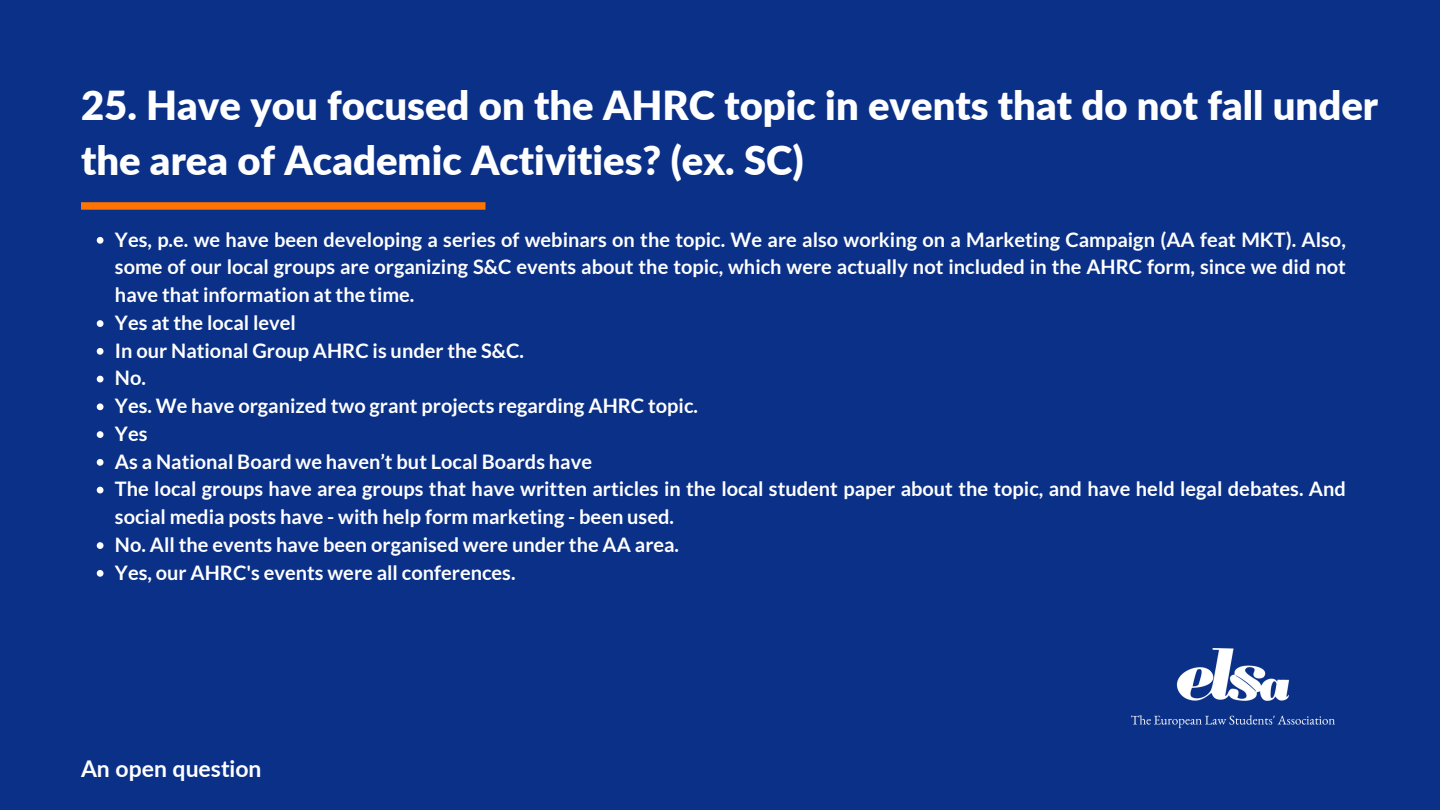
<style>
.page{position:relative;width:1440px;height:810px;background:#0a3087}
.page>*{position:absolute;margin:0;border:0;box-sizing:border-box;transform-origin:0 0}
.t1{font:900 40px/55.5px "Lato";color:#fff}
.t2{font:700 23px "Lato";color:#fff}
.t3{font:700 20px/27.8px "Lato";color:#fff;text-align:justify}
</style>
<div class="page">
<div style="left:81px;top:202px;width:404px;height:8px;background:#ff7400"></div>
<img style="left:1131px;top:648px;width:204px;height:81px">
<svg style="left:97px;top:237px;width:7px;height:7px"></svg>
<svg style="left:97px;top:320px;width:7px;height:7px"></svg>
<svg style="left:97px;top:348px;width:7px;height:7px"></svg>
<svg style="left:97px;top:376px;width:7px;height:6px"></svg>
<svg style="left:97px;top:403px;width:7px;height:7px"></svg>
<svg style="left:97px;top:431px;width:7px;height:7px"></svg>
<svg style="left:97px;top:459px;width:7px;height:7px"></svg>
<svg style="left:97px;top:487px;width:7px;height:6px"></svg>
<svg style="left:97px;top:542px;width:7px;height:7px"></svg>
<svg style="left:97px;top:570px;width:7px;height:7px"></svg>
<h1 class="t1" style="left:81px;top:77px;width:1299px">25. Have you focused on the AHRC topic in events that do not fall under the area of Academic Activities? (ex. SC)</h1>
<p class="t3" style="left:115px;top:225px;width:1232px">Yes, p.e. we have been developing a series of webinars on the topic. We are also working on a Marketing Campaign (AA feat MKT). Also, some of our local groups are organizing S&amp;C events about the topic, which were actually not included in the AHRC form, since we did not have that information at the time.</p>
<p class="t3" style="left:115px;top:308px;width:183px">Yes at the local level</p>
<p class="t3" style="left:115px;top:336px;width:411px">In our National Group AHRC is under the S&amp;C.</p>
<p class="t3" style="left:115px;top:364px;width:32px">No.</p>
<p class="t3" style="left:115px;top:392px;width:585px">Yes. We have organized two grant projects regarding AHRC topic.</p>
<p class="t3" style="left:115px;top:419px;width:34px">Yes</p>
<p class="t3" style="left:115px;top:447px;width:479px">As a National Board we haven’t but Local Boards have</p>
<p class="t3" style="left:115px;top:475px;width:1232px">The local groups have area groups that have written articles in the local student paper about the topic, and have held legal debates. And social media posts have - with help form marketing - been used.</p>
<p class="t3" style="left:115px;top:530px;width:566px">No. All the events have been organised were under the AA area.</p>
<h2 class="t3" style="left:115px;top:558px;width:402px">Yes, our AHRC's events were all conferences.</h2>
<p class="t2" style="left:81px;top:754px;width:182px">An open question</p>
</div>
